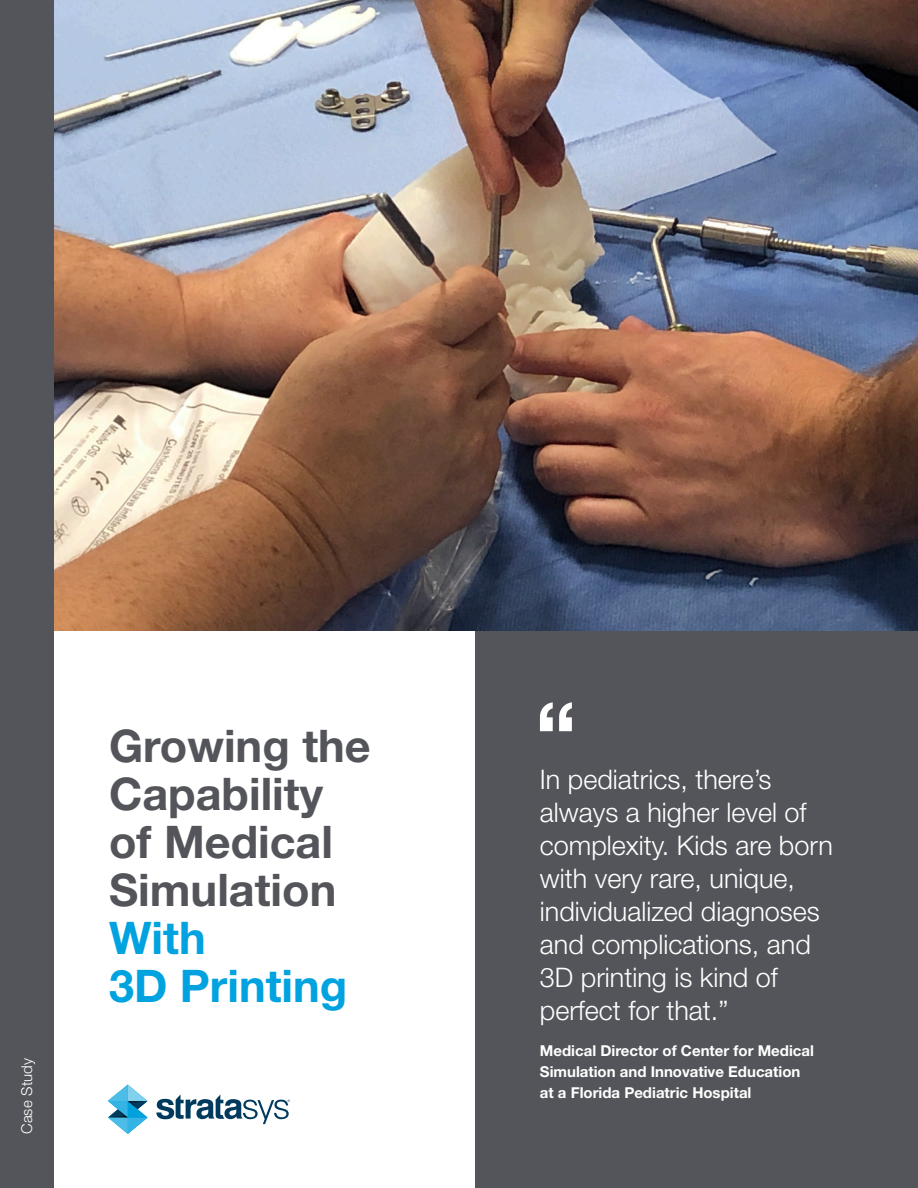
<style>
.page{position:relative;width:918px;height:1188px;background:#fff}
.page>*{position:absolute;margin:0;border:0;box-sizing:border-box;transform-origin:0 0}
.Page_Title{font:700 45px/48px "Helvetica Neue LT Std";color:#54555a}
.Pull_out_Quote{font:300 27px/33px "Helvetica Neue LT Std";color:#fff}
.Attribution_-_Name{font:700 15px/21px "Helvetica Neue LT Std";color:#fff}
.t1{font:300 15px "Helvetica Neue LT Std";letter-spacing:.005em;color:#fff}
.s1{color:#00a2df}
</style>
<div class="page">
<svg style="left:108px;top:1085px;width:40px;height:49px"></svg>
<svg style="left:156px;top:1094px;width:134px;height:30px"></svg>
<div style="left:0;top:0;width:54px;height:1188px;background:#54555a"></div>
<div style="left:476px;top:631px;width:442px;height:557px;background:#54555a"></div>
<svg style="left:540px;top:702px;width:32px;height:29px"></svg>
<img style="left:54px;top:0;width:864px;height:631px">
<p class="t1" style="left:18px;top:1134px;width:77px;rotate:-90deg">Case Study</p>
<p class="Page_Title" style="left:109px;top:721px;width:263px">Growing the<br>Capability of Medical<br>Simulation<br><span class="s1">With<br>3D Printing</span></p>
<p class="Pull_out_Quote" style="left:540px;top:763px;width:295px">In pediatrics, there’s always a higher level of complexity. Kids are born with very rare, unique, individualized diagnoses and complications, and<br>3D printing is kind of perfect for that.”</p>
<p class="Attribution_-_Name" style="left:540px;top:1040px;width:276px">Medical Director of Center for Medical<br>Simulation and Innovative Education at a Florida Pediatric Hospital</p>
</div>
